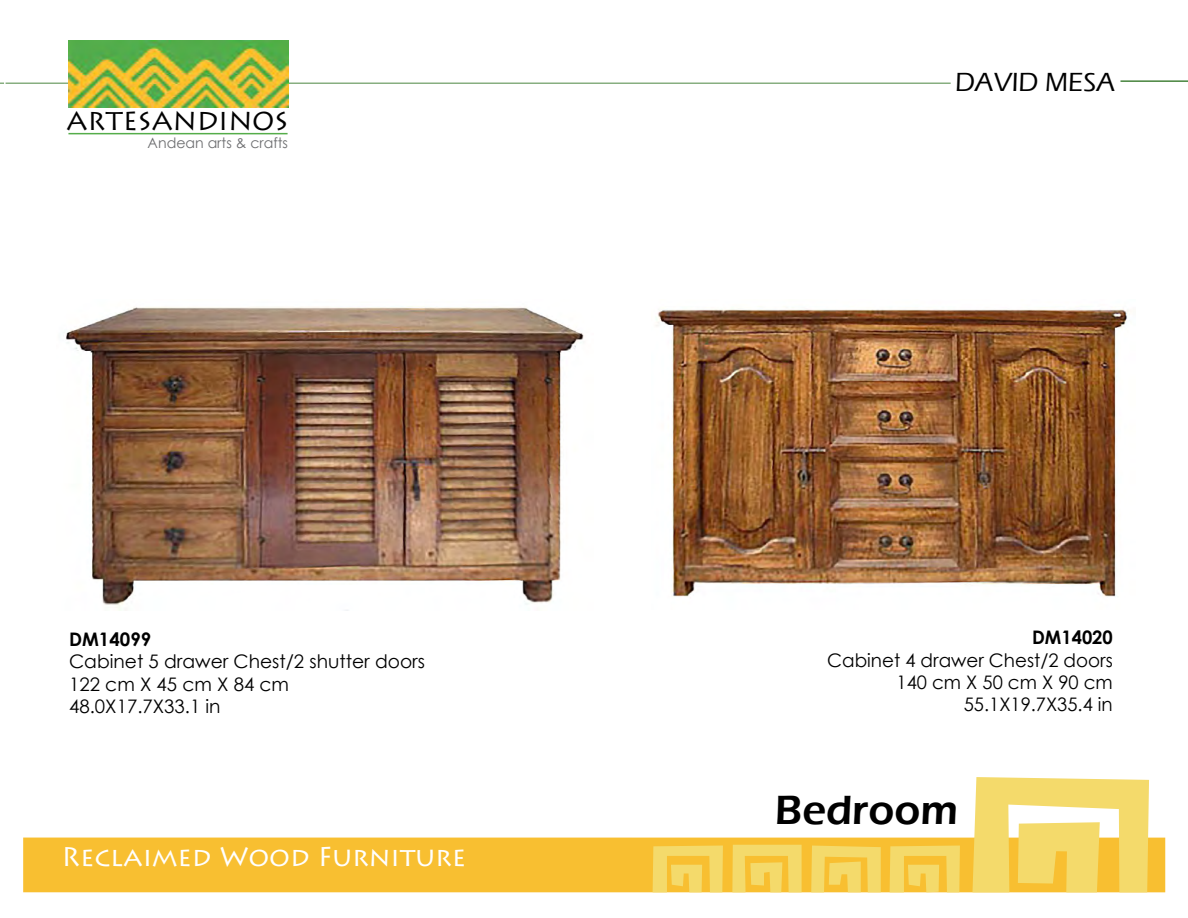
<style>
.page{position:relative;width:1188px;height:918px;background:#fff}
.page>*{position:absolute;margin:0;border:0;box-sizing:border-box;transform-origin:0 0}
.t1{font:600 42px "Eras ITC";color:#000}
.t2{font:27px "Lithos Pro";color:#fff}
.t3{font:500 27px "Eras ITC";color:#000}
.t4{font:25.8px "Lithos Pro";color:#000}
.t5{font:18.6px/22.4px "Century Gothic";color:#000}
.t6{font:14.4px "Century Gothic";color:#6d6e70}
.s1{font-weight:700}
</style>
<div class="page">
<hr style="left:0;top:82px;width:951px;height:2px;background:#46833c">
<hr style="left:1120px;top:80px;width:68px;height:2px;background:#46833c">
<hr style="left:68px;top:133px;width:220px;height:1px;background:#55ad4a">
<div style="left:24px;top:838px;width:1141px;height:54px;background:#f8bf31"></div>
<svg style="left:972px;top:777px;width:177px;height:115px"></svg>
<svg style="left:890px;top:846px;width:70px;height:46px"></svg>
<svg style="left:811px;top:846px;width:70px;height:46px"></svg>
<svg style="left:732px;top:845px;width:70px;height:47px"></svg>
<svg style="left:653px;top:846px;width:70px;height:46px"></svg>
<img style="left:69px;top:41px;width:220px;height:67px">
<img style="left:66px;top:306px;width:518px;height:304px">
<img style="left:656px;top:309px;width:473px;height:288px">
<p class="t4" style="left:67px;top:106px;width:223px">ARTESANDINOS</p>
<p class="t6" style="left:148px;top:133px;width:142px">Andean arts &amp; crafts</p>
<h2 class="t3" style="left:955px;top:66px;width:162px">DAVID MESA</h2>
<p class="t5" style="left:69px;top:628px;width:357px"><span class="s1">DM14099<br></span>Cabinet 5 drawer Chest/2 shutter doors<br>122 cm X 45 cm X 84 cm<br>48.0X17.7X33.1 in</p>
<p class="t5" style="left:827px;top:626px;width:287px;text-align:right"><span class="s1">DM14020<br></span>Cabinet 4 drawer Chest/2 doors<br>140 cm X 50 cm X 90 cm<br>55.1X19.7X35.4 in</p>
<p class="t2" style="left:61px;top:841px;width:406px">Reclaimed Wood Furniture</p>
<h1 class="t1" style="left:775px;top:786px;width:185px">Bedroom</h1>
</div>
